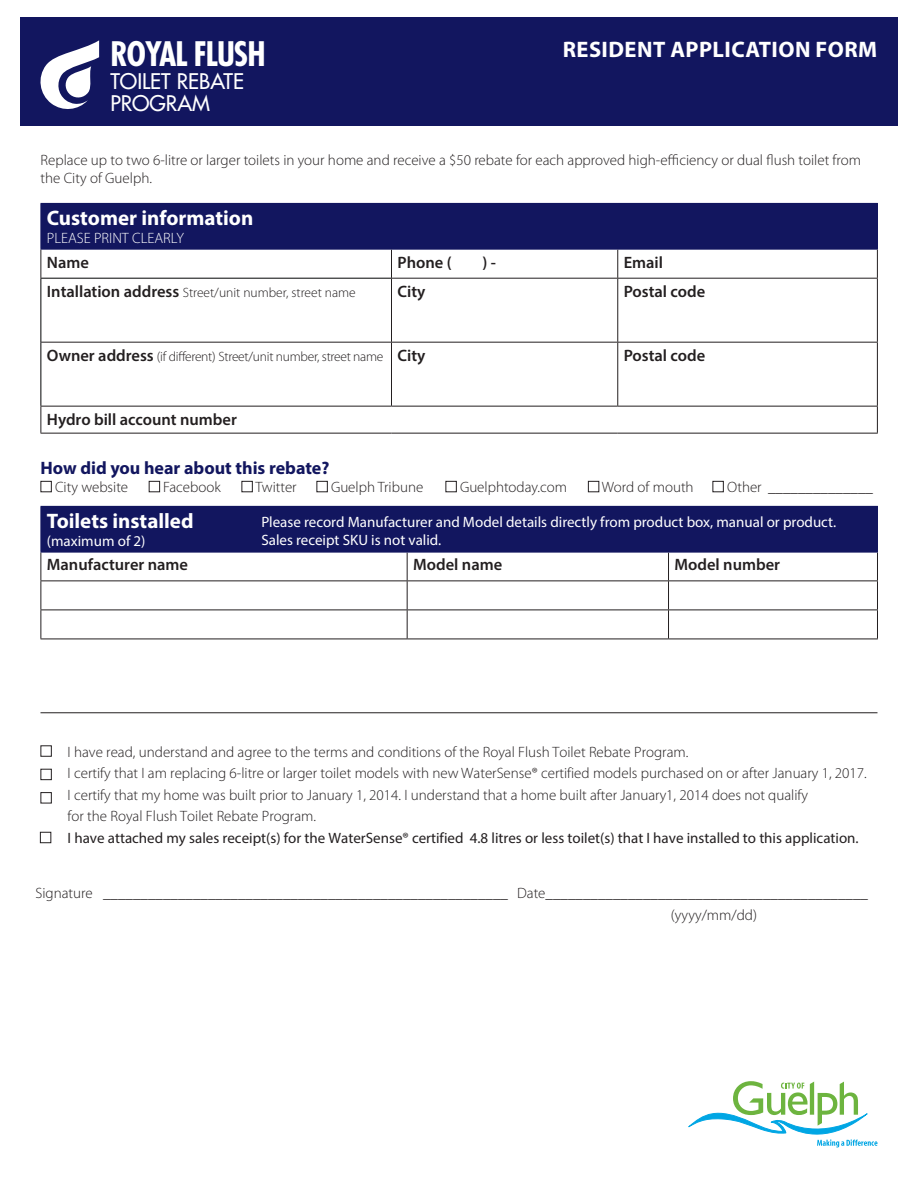
<style>
.page{position:relative;width:918px;height:1188px;background:#fff}
.page>*{position:absolute;margin:0;border:0;box-sizing:border-box;transform-origin:0 0}
.t1{font:700 condensed 32.85px "Futura";letter-spacing:-.03em;color:#fff}
.t2{font:700 22.5px "Myriad Pro";letter-spacing:.02em;color:#fff}
.t3{font:700 21px "Myriad Pro";color:#fff}
.t4{font:21px/22.4px "Futura";color:#fff}
.t5{font:700 18px "Myriad Pro";color:#12165f}
.t6{font:600 16.5px "Myriad Pro";color:#231f20}
.t7{font:300 15px/21.6px "Myriad Pro";color:#231f20}
.t8{font:15px "Myriad Pro";color:#231f20}
.t9{font:15px/18px "Myriad Pro";color:#fff}
.t10{font:300 15px "Myriad Pro";color:#fff}
.t11{font:300 13.5px "Myriad Pro";letter-spacing:-.02em;color:#231f20}
.t12{font:300 13.5px "Myriad Pro";color:#231f20}
.s1{font-weight:600;font-size:16.5px}
</style>
<div class="page">
<div style="left:20px;top:17px;width:878px;height:108px;background:#12165f"></div>
<svg style="left:40px;top:40px;width:59px;height:69px"></svg>
<div style="left:40px;top:745px;width:12px;height:12px;border:1px solid #231f20"></div>
<div style="left:40px;top:769px;width:12px;height:11px;border:1px solid #231f20"></div>
<div style="left:40px;top:792px;width:12px;height:11px;border:1px solid #231f20"></div>
<hr style="left:40px;top:712px;width:838px;height:1px;background:#231f20">
<div style="left:41px;top:203px;width:836px;height:46px;background:#12165f"></div>
<svg style="left:41px;top:250px;width:836px;height:183px"></svg>
<svg style="left:41px;top:279px;width:350px;height:127px"></svg>
<hr style="left:41px;top:342px;width:351px;height:1px;background:#231f20">
<hr style="left:392px;top:342px;width:226px;height:1px;background:#231f20">
<hr style="left:618px;top:342px;width:260px;height:1px;background:#231f20">
<hr style="left:40px;top:406px;width:352px;height:1px;background:#231f20">
<hr style="left:392px;top:406px;width:226px;height:1px;background:#231f20">
<hr style="left:618px;top:406px;width:260px;height:1px;background:#231f20">
<svg style="left:391px;top:250px;width:1px;height:28px"></svg>
<svg style="left:617px;top:250px;width:1px;height:28px"></svg>
<svg style="left:877px;top:250px;width:1px;height:28px"></svg>
<hr style="left:391px;top:278px;width:227px;height:1px;background:#231f20">
<hr style="left:391px;top:279px;width:1px;height:63px;background:#231f20">
<hr style="left:618px;top:278px;width:260px;height:1px;background:#231f20">
<hr style="left:617px;top:279px;width:1px;height:63px;background:#231f20">
<hr style="left:877px;top:279px;width:1px;height:63px;background:#231f20">
<hr style="left:391px;top:343px;width:1px;height:63px;background:#231f20">
<hr style="left:617px;top:343px;width:1px;height:63px;background:#231f20">
<hr style="left:877px;top:343px;width:1px;height:63px;background:#231f20">
<svg style="left:877px;top:407px;width:1px;height:26px"></svg>
<hr style="left:40px;top:278px;width:351px;height:1px;background:#020304">
<hr style="left:40px;top:279px;width:1px;height:63px;background:#020304">
<hr style="left:40px;top:342px;width:1px;height:64px;background:#020304">
<svg style="left:40px;top:250px;width:1px;height:28px"></svg>
<svg style="left:40px;top:407px;width:1px;height:26px"></svg>
<hr style="left:40px;top:433px;width:352px;height:1px;background:#231f20">
<hr style="left:392px;top:433px;width:226px;height:1px;background:#231f20">
<hr style="left:618px;top:433px;width:260px;height:1px;background:#231f20">
<hr style="left:40px;top:203px;width:352px;height:1px;background:#12165f">
<hr style="left:40px;top:204px;width:1px;height:45px;background:#12165f">
<hr style="left:618px;top:203px;width:260px;height:1px;background:#12165f">
<hr style="left:877px;top:204px;width:1px;height:45px;background:#12165f">
<hr style="left:40px;top:249px;width:352px;height:1px;background:#12165f">
<hr style="left:392px;top:249px;width:226px;height:1px;background:#12165f">
<hr style="left:618px;top:249px;width:260px;height:1px;background:#12165f">
<div style="left:40px;top:481px;width:12px;height:11px;border:1px solid #231f20"></div>
<div style="left:149px;top:481px;width:11px;height:11px;border:1px solid #231f20"></div>
<div style="left:242px;top:481px;width:11px;height:11px;border:1px solid #231f20"></div>
<div style="left:316px;top:481px;width:12px;height:11px;border:1px solid #231f20"></div>
<div style="left:446px;top:481px;width:11px;height:11px;border:1px solid #231f20"></div>
<div style="left:588px;top:481px;width:11px;height:11px;border:1px solid #231f20"></div>
<div style="left:712px;top:481px;width:12px;height:11px;border:1px solid #231f20"></div>
<div style="left:41px;top:506px;width:836px;height:46px;background:#12165f"></div>
<svg style="left:41px;top:553px;width:836px;height:86px"></svg>
<svg style="left:40px;top:553px;width:1px;height:86px"></svg>
<hr style="left:40px;top:580px;width:367px;height:1px;background:#231f20">
<hr style="left:40px;top:610px;width:367px;height:1px;background:#231f20">
<hr style="left:40px;top:639px;width:367px;height:1px;background:#231f20">
<svg style="left:407px;top:553px;width:1px;height:86px"></svg>
<svg style="left:668px;top:553px;width:1px;height:86px"></svg>
<svg style="left:877px;top:553px;width:1px;height:86px"></svg>
<hr style="left:407px;top:580px;width:262px;height:1px;background:#231f20">
<hr style="left:669px;top:580px;width:209px;height:1px;background:#231f20">
<hr style="left:407px;top:610px;width:262px;height:1px;background:#231f20">
<hr style="left:669px;top:610px;width:209px;height:1px;background:#231f20">
<hr style="left:407px;top:639px;width:262px;height:1px;background:#231f20">
<hr style="left:669px;top:639px;width:209px;height:1px;background:#231f20">
<hr style="left:40px;top:506px;width:367px;height:1px;background:#12165f">
<hr style="left:40px;top:507px;width:1px;height:45px;background:#12165f">
<hr style="left:669px;top:506px;width:209px;height:1px;background:#12165f">
<hr style="left:877px;top:507px;width:1px;height:45px;background:#12165f">
<hr style="left:40px;top:552px;width:367px;height:1px;background:#12165f">
<hr style="left:407px;top:552px;width:262px;height:1px;background:#12165f">
<hr style="left:669px;top:552px;width:209px;height:1px;background:#12165f">
<svg style="left:688px;top:1081px;width:189px;height:67px"></svg>
<div style="left:40px;top:832px;width:11px;height:11px;border:1px solid #231f20"></div>
<h1 class="t1" style="left:110px;top:34px;width:157px">ROYAL FLUSH</h1>
<h3 class="t4" style="left:110px;top:70px;width:135px">TOILET REBATE<br>PROGRAM</h3>
<h2 class="t2" style="left:563px;top:35px;width:316px">RESIDENT APPLICATION FORM</h2>
<p class="t7" style="left:40px;top:151px;width:822px;line-height:18px">Replace up to two 6-litre or larger toilets in your home and receive a $50 rebate for each approved high-efficiency or dual flush toilet from the City of Guelph.</p>
<h3 class="t3" style="left:47px;top:204px;width:208px">Customer information</h3>
<p class="t10" style="left:47px;top:230px;width:139px">PLEASE PRINT CLEARLY</p>
<p class="t6" style="left:47px;top:252px;width:44px">Name</p>
<p class="t6" style="left:398px;top:252px;width:56px">Phone (</p>
<p class="t6" style="left:482px;top:252px;width:15px">) -</p>
<p class="t6" style="left:624px;top:252px;width:41px">Email</p>
<p class="t12" style="left:47px;top:285px;width:310px"><span class="s1">Intallation address</span> Street/unit number, street name</p>
<p class="t6" style="left:398px;top:281px;width:30px">City</p>
<p class="t6" style="left:624px;top:281px;width:83px">Postal code</p>
<p class="t11" style="left:47px;top:349px;width:380px"><span class="s1">Owner address</span> (if different) Street/unit number, street name <span class="s1">City</span></p>
<p class="t6" style="left:624px;top:345px;width:83px">Postal code</p>
<p class="t6" style="left:47px;top:408px;width:192px">Hydro bill account number</p>
<p class="t5" style="left:40px;top:456px;width:290px">How did you hear about this rebate?</p>
<p class="t7" style="left:55px;top:477px;width:75px">City website</p>
<p class="t7" style="left:163px;top:477px;width:59px">Facebook</p>
<p class="t7" style="left:255px;top:477px;width:43px">Twitter</p>
<p class="t7" style="left:331px;top:477px;width:94px">Guelph Tribune</p>
<p class="t7" style="left:460px;top:477px;width:109px">Guelphtoday.com</p>
<p class="t7" style="left:602px;top:477px;width:93px">Word of mouth</p>
<p class="t7" style="left:727px;top:477px;width:147px">Other ______________</p>
<h3 class="t3" style="left:47px;top:507px;width:148px">Toilets installed</h3>
<p class="t9" style="left:47px;top:532px;width:100px">(maximum of 2)</p>
<p class="t6" style="left:47px;top:554px;width:143px">Manufacturer name</p>
<p class="t6" style="left:413px;top:554px;width:91px">Model name</p>
<p class="t6" style="left:675px;top:554px;width:107px">Model number</p>
<p class="t9" style="left:261px;top:512px;width:576px">Please record Manufacturer and Model details directly from product box, manual or product.<br>Sales receipt SKU is not valid.</p>
<p class="t7" style="left:68px;top:741px;width:801px">I have read, understand and agree to the terms and conditions of the Royal Flush Toilet Rebate Program.<br>I certify that I am replacing 6-litre or larger toilet models with new WaterSense® certified models purchased on or after January 1, 2017.<br>I certify that my home was built prior to January 1, 2014. I understand that a home built after January1, 2014 does not qualify<br>for the Royal Flush Toilet Rebate Program.</p>
<p class="t8" style="left:68px;top:829px;width:793px">I have attached my sales receipt(s) for the WaterSense® certified 4.8 litres or less toilet(s) that I have installed to this application.</p>
<p class="t7" style="left:671px;top:882px;width:199px;text-indent:-635px">Signature ______________________________________________________ Date___________________________________________ (yyyy/mm/dd)</p>
</div>
